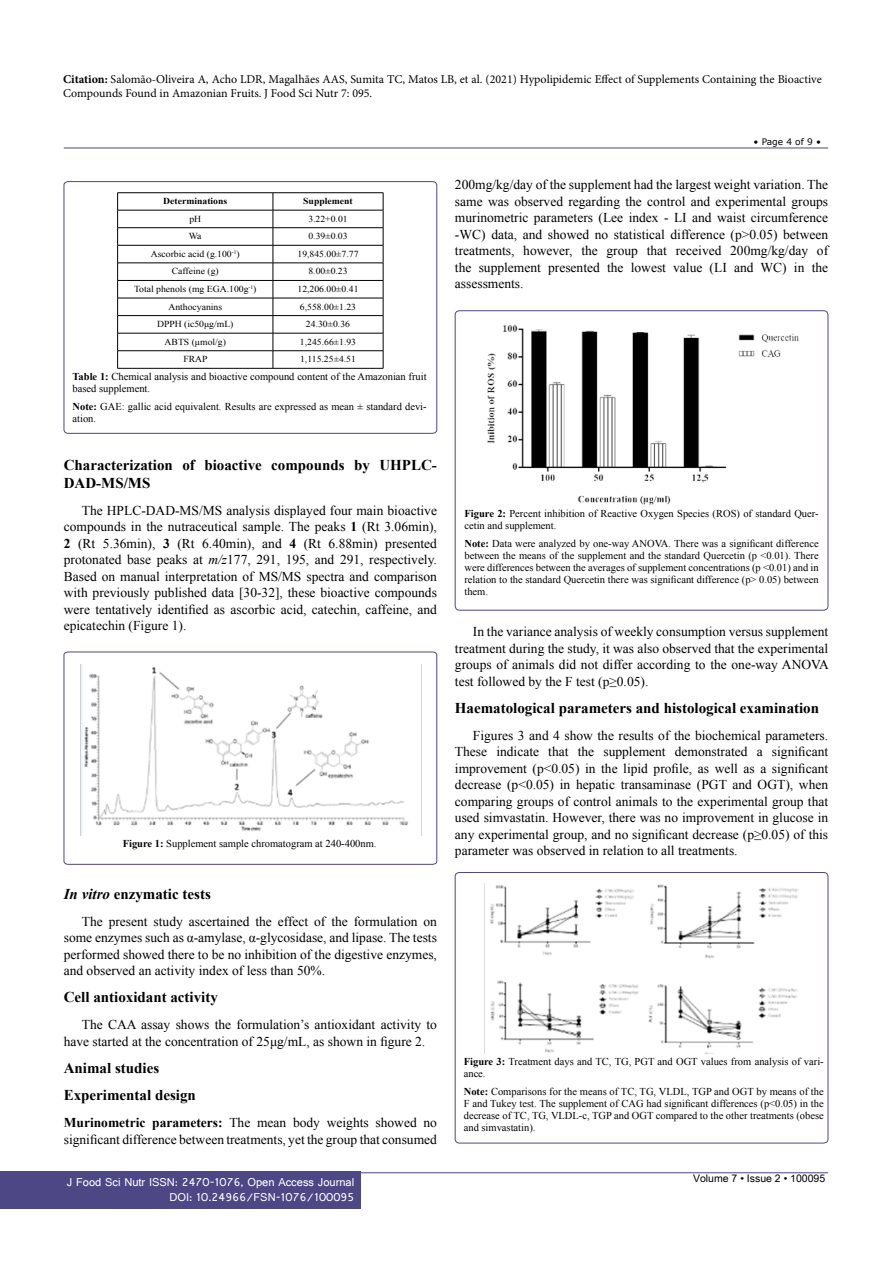
<style>
.page{position:relative;width:893px;height:1263px;background:#fff}
.page>*{position:absolute;margin:0;border:0;box-sizing:border-box;transform-origin:0 0}
.t1{font:700 15px/18px "Times New Roman";color:#000}
.t2{font:13.5px/16.5px "Times New Roman";color:#000;text-align:justify}
.t3{font:12px/13.5px "Minion Pro";color:#000}
.t4{font:12px/14.2px "Gautami";color:#fff;text-align:right}
.t5{font:10.5px/12px "Times New Roman";color:#000}
.t6{font:10.5px "Arial Unicode MS";color:#000}
.t7{font:9.15px "Times New Roman";color:#000;scale:1.06 1}
.t8{font:700 9.15px "Times New Roman";color:#000;scale:1.06 1}
.t9{font:9px "MS Reference Sans Serif";color:#000}
.s1{font-weight:700}
.s2{font-style:italic}
</style>
<div class="page">
<hr style="left:64px;top:148px;width:764px;height:1px;background:#4d4785">
<hr style="left:64px;top:1172px;width:764px;height:1px;background:#4d4785">
<div style="left:0;top:1171px;width:360px;height:38px;background:#4d4785"></div>
<svg style="left:64px;top:181px;width:373px;height:253px"></svg>
<hr style="left:117px;top:192px;width:156px;height:1px;background:#000">
<hr style="left:273px;top:192px;width:110px;height:1px;background:#000">
<hr style="left:117px;top:210px;width:156px;height:1px;background:#000">
<hr style="left:273px;top:210px;width:110px;height:1px;background:#000">
<hr style="left:117px;top:227px;width:156px;height:1px;background:#000">
<hr style="left:273px;top:227px;width:110px;height:1px;background:#000">
<hr style="left:117px;top:245px;width:156px;height:1px;background:#000">
<hr style="left:273px;top:245px;width:110px;height:1px;background:#000">
<hr style="left:117px;top:263px;width:156px;height:1px;background:#000">
<hr style="left:273px;top:263px;width:110px;height:1px;background:#000">
<hr style="left:117px;top:280px;width:156px;height:1px;background:#000">
<hr style="left:273px;top:280px;width:110px;height:1px;background:#000">
<hr style="left:117px;top:298px;width:156px;height:1px;background:#000">
<hr style="left:273px;top:298px;width:110px;height:1px;background:#000">
<hr style="left:117px;top:315px;width:156px;height:1px;background:#000">
<hr style="left:273px;top:315px;width:110px;height:1px;background:#000">
<hr style="left:117px;top:333px;width:156px;height:1px;background:#000">
<hr style="left:273px;top:333px;width:110px;height:1px;background:#000">
<hr style="left:117px;top:350px;width:156px;height:1px;background:#000">
<svg style="left:117px;top:193px;width:1px;height:175px"></svg>
<hr style="left:273px;top:350px;width:110px;height:1px;background:#000">
<svg style="left:273px;top:193px;width:1px;height:175px"></svg>
<svg style="left:383px;top:193px;width:1px;height:175px"></svg>
<hr style="left:117px;top:368px;width:156px;height:1px;background:#000">
<hr style="left:273px;top:368px;width:110px;height:1px;background:#000">
<div style="left:455px;top:311px;width:373px;height:299px;border:1px solid #4d4785;border-radius:4px"></div>
<svg style="left:64px;top:652px;width:373px;height:213px"></svg>
<img style="left:80px;top:664px;width:341px;height:171px">
<img style="left:487px;top:324px;width:312px;height:181px">
<div style="left:455px;top:872px;width:373px;height:271px;border:1px solid #4d4785;border-radius:4px"></div>
<img style="left:484px;top:884px;width:314px;height:170px">
<p class="t3" style="left:63px;top:73px;width:760px"><span class="s1">Citation:</span> Salomão-Oliveira A, Acho LDR, Magalhães AAS, Sumita TC, Matos LB, et al. (2021) Hypolipidemic Effect of Supplements Containing the Bioactive<br>Compounds Found in Amazonian Fruits. J Food Sci Nutr 7: 095.</p>
<p class="t9" style="left:754px;top:136px;width:69px">• Page 4 of 9 •</p>
<p class="t8" style="left:163px;top:195px;width:62px">Determinations</p>
<p class="t8" style="left:303px;top:195px;width:48px">Supplement</p>
<p class="t7" style="left:189px;top:212px;width:13px">pH</p>
<p class="t7" style="left:308px;top:212px;width:39px">3.22+0.01</p>
<p class="t7" style="left:189px;top:230px;width:13px">Wa</p>
<p class="t7" style="left:308px;top:230px;width:39px">0.39±0.03</p>
<p class="t7" style="left:151px;top:248px;width:85px">Ascorbic acid (g.100<sup>-1</sup>)</p>
<p class="t7" style="left:297px;top:248px;width:59px">19,845.00±7.77</p>
<p class="t7" style="left:172px;top:265px;width:46px">Caffeine (g)</p>
<p class="t7" style="left:308px;top:265px;width:39px">8.00±0.23</p>
<p class="t7" style="left:134px;top:283px;width:117px">Total phenols (mg EGA.100g<sup>-1</sup>)</p>
<p class="t7" style="left:297px;top:283px;width:59px">12,206.00±0.41</p>
<p class="t7" style="left:168px;top:300px;width:52px">Anthocyanins</p>
<p class="t7" style="left:300px;top:300px;width:55px">6,558.00±1.23</p>
<p class="t7" style="left:157px;top:318px;width:74px">DPPH (ic50μg/mL)</p>
<p class="t7" style="left:306px;top:318px;width:43px">24.30±0.36</p>
<p class="t7" style="left:165px;top:335px;width:59px">ABTS (μmol/g)</p>
<p class="t7" style="left:300px;top:335px;width:55px">1,245.66±1.93</p>
<p class="t7" style="left:183px;top:353px;width:24px">FRAP</p>
<p class="t7" style="left:300px;top:353px;width:54px">1,115.25±4.51</p>
<p class="t5" style="left:73px;top:370px;width:356px"><span class="s1">Table 1:</span> Chemical analysis and bioactive compound content of the Amazonian fruit based supplement.</p>
<p class="t5" style="left:73px;top:400px;width:356px"><span class="s1">Note:</span> GAE: gallic acid equivalent. Results are expressed as mean ± standard devi&shy;ation.</p>
<p class="t1" style="left:64px;top:455px;width:375px">Characterization of bioactive compounds by UHPLC-<br>DAD-MS/MS</p>
<p class="t2" style="left:64px;top:502px;width:375px;text-indent:18px">The HPLC-DAD-MS/MS analysis displayed four main bioactive compounds in the nutraceutical sample. The peaks <span class="s1">1</span> (Rt 3.06min), <span class="s1">2</span> (Rt 5.36min), <span class="s1">3</span> (Rt 6.40min), and <span class="s1">4</span> (Rt 6.88min) presented protonated base peaks at <span class="s2">m/z</span>177, 291, 195, and 291, respectively.<br>Based on manual interpretation of MS/MS spectra and comparison with previously published data [30-32], these bioactive compounds were tentatively identified as ascorbic acid, catechin, caffeine, and epicatechin (Figure 1).</p>
<p class="t5" style="left:123px;top:837px;width:255px"><span class="s1">Figure 1:</span> Supplement sample chromatogram at 240-400nm.</p>
<p class="t1" style="left:64px;top:884px;width:149px"><span class="s2">In vitro</span> enzymatic tests</p>
<p class="t2" style="left:64px;top:913px;width:375px;text-indent:18px">The present study ascertained the effect of the formulation on some enzymes such as α-amylase, α-glycosidase, and lipase. The tests performed showed there to be no inhibition of the digestive enzymes, and observed an activity index of less than 50%.</p>
<p class="t1" style="left:64px;top:988px;width:156px">Cell antioxidant activity</p>
<p class="t2" style="left:64px;top:1016px;width:375px;text-indent:18px">The CAA assay shows the formulation’s antioxidant activity to have started at the concentration of 25μg/mL, as shown in figure 2.</p>
<p class="t1" style="left:64px;top:1054px;width:134px;line-height:27px">Animal studies<br>Experimental design</p>
<p class="t2" style="left:64px;top:1114px;width:375px"><span class="s1">Murinometric parameters:</span> The mean body weights showed no significant difference between treatments, yet the group that consumed</p>
<p class="t4" style="left:67px;top:1175px;width:289px">J Food Sci Nutr ISSN: 2470-1076, Open Access Journal<br>DOI: 10.24966/FSN-1076/100095</p>
<p class="t2" style="left:455px;top:176px;width:375px">200mg/kg/day of the supplement had the largest weight variation. The same was observed regarding the control and experimental groups murinometric parameters (Lee index - LI and waist circumference -WC) data, and showed no statistical difference (p&gt;0.05) between treatments, however, the group that received 200mg/kg/day of the supplement presented the lowest value (LI and WC) in the assessments.</p>
<p class="t5" style="left:464px;top:507px;width:356px"><span class="s1">Figure 2:</span> Percent inhibition of Reactive Oxygen Species (ROS) of standard Quer&shy;cetin and supplement.</p>
<p class="t5" style="left:464px;top:537px;width:356px;text-align:justify"><span class="s1">Note:</span> Data were analyzed by one-way ANOVA. There was a significant difference between the means of the supplement and the standard Quercetin (p &lt;0.01). There were differences between the averages of supplement concentrations (p &lt;0.01) and in relation to the standard Quercetin there was significant difference (p&gt; 0.05) between them.</p>
<p class="t2" style="left:455px;top:623px;width:375px;text-indent:18px">In the variance analysis of weekly consumption versus supplement treatment during the study, it was also observed that the experimental groups of animals did not differ according to the one-way ANOVA test followed by the F test (p≥0.05).</p>
<p class="t1" style="left:455px;top:698px;width:366px">Haematological parameters and histological examination</p>
<p class="t2" style="left:455px;top:727px;width:375px;text-indent:18px">Figures 3 and 4 show the results of the biochemical parameters.<br>These indicate that the supplement demonstrated a significant improvement (p&lt;0.05) in the lipid profile, as well as a significant decrease (p&lt;0.05) in hepatic transaminase (PGT and OGT), when comparing groups of control animals to the experimental group that used simvastatin. However, there was no improvement in glucose in any experimental group, and no significant decrease (p≥0.05) of this parameter was observed in relation to all treatments.</p>
<p class="t5" style="left:464px;top:1055px;width:362px"><span class="s1">Figure 3:</span> Treatment days and TC, TG, PGT and OGT values from analysis of vari&shy;ance.</p>
<p class="t5" style="left:464px;top:1085px;width:362px;text-align:justify"><span class="s1">Note:</span> Comparisons for the means of TC, TG, VLDL, TGP and OGT by means of the F and Tukey test. The supplement of CAG had significant differences (p&lt;0.05) in the decrease of TC, TG, VLDL-c, TGP and OGT compared to the other treatments (obese and simvastatin).</p>
<p class="t6" style="left:693px;top:1170px;width:134px">Volume 7 • Issue 2 • 100095</p>
</div>
